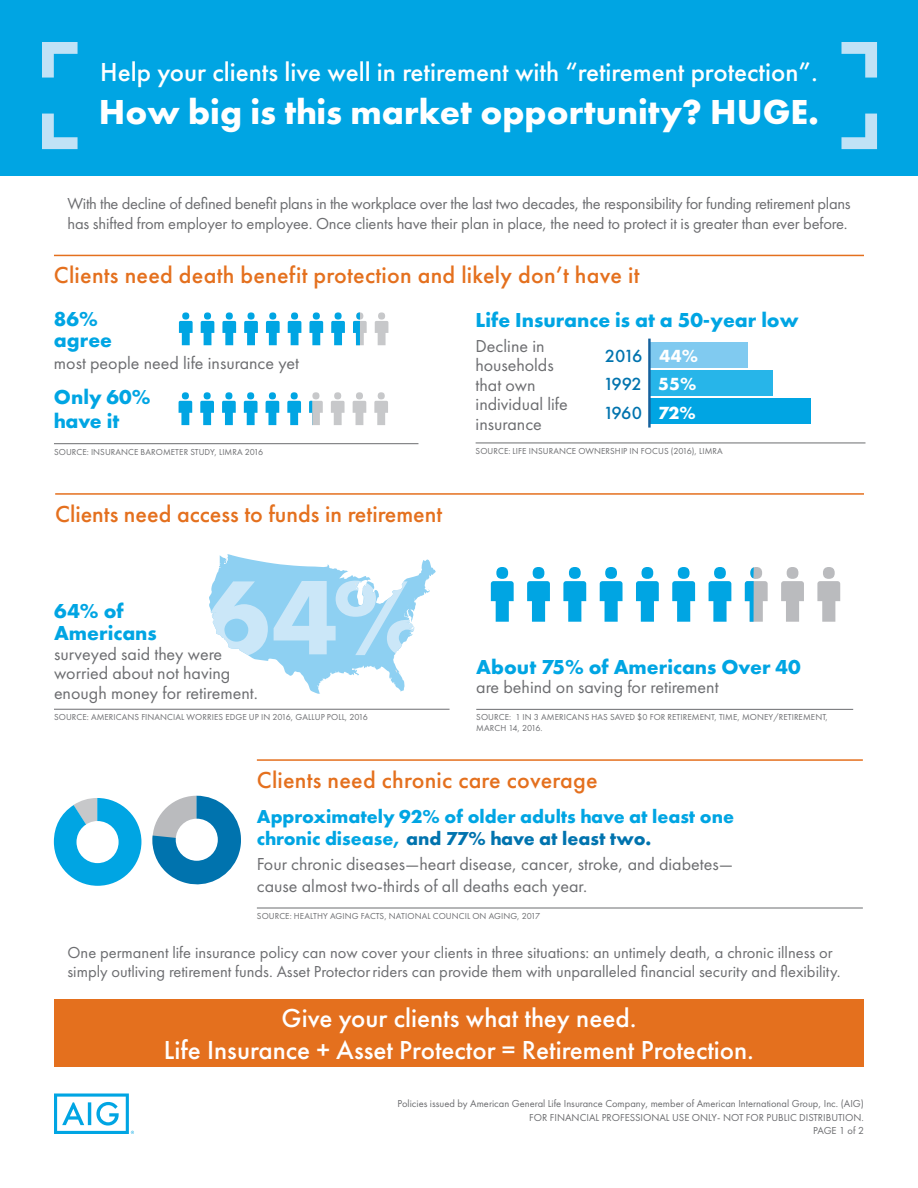
<style>
.page{position:relative;width:918px;height:1188px;background:#fff}
.page>*{position:absolute;margin:0;border:0;box-sizing:border-box;transform-origin:0 0}
.t1{font:700 36px "Futura PT";color:#fff}
.t2{font:500 27px/32.4px "Futura PT";color:#fff;text-align:center}
.t3{font:500 24px "Futura PT";letter-spacing:.01em;color:#e4701e}
.t4{font:700 21px/21px "Futura PT";color:#00a5e3}
.t5{font:700 19.5px/21.9px "Futura PT";color:#00a5e3}
.t6{font:500 18.15px/28.5px "Futura PT";letter-spacing:-.035em;color:#0073ae;text-align:justify}
.t7{font:18px/19.5px "Futura PT";color:#6c6d70}
.t8{font:16.5px/19.8px "Futura PT";letter-spacing:-.01em;color:#6c6d70}
.t9{font:10.5px/13.5px "Futura PT";color:#6c6d70;text-align:right}
.t10{font:9px/10.8px "Futura PT";letter-spacing:.01em;color:#6c6d70}
.s1{font-weight:700;color:#fff}
.s2{color:#0073ae}
</style>
<div class="page">
<div style="left:54px;top:999px;width:810px;height:67px;background:#e4701e"></div>
<div style="left:0;top:0;width:918px;height:176px;background:#00a5e3"></div>
<svg style="left:54px;top:1094px;width:80px;height:40px"></svg>
<div style="left:649px;top:399px;width:162px;height:25px;background:#00a5e3"></div>
<div style="left:649px;top:370px;width:124px;height:26px;background:#27b5e9"></div>
<div style="left:649px;top:342px;width:99px;height:25px;background:#80caf0"></div>
<hr style="left:648px;top:339px;width:3px;height:89px;background:#15619d">
<div style="left:182px;top:392px;width:7px;height:7px;background:#00a5e3;border-radius:50%"></div>
<svg style="left:179px;top:401px;width:13px;height:24px"></svg>
<div style="left:204px;top:392px;width:7px;height:7px;background:#00a5e3;border-radius:50%"></div>
<svg style="left:200px;top:401px;width:14px;height:24px"></svg>
<div style="left:225px;top:392px;width:7px;height:7px;background:#00a5e3;border-radius:50%"></div>
<svg style="left:222px;top:401px;width:14px;height:24px"></svg>
<div style="left:247px;top:392px;width:7px;height:7px;background:#00a5e3;border-radius:50%"></div>
<svg style="left:244px;top:401px;width:14px;height:24px"></svg>
<div style="left:269px;top:392px;width:7px;height:7px;background:#00a5e3;border-radius:50%"></div>
<svg style="left:266px;top:401px;width:13px;height:24px"></svg>
<div style="left:291px;top:392px;width:7px;height:7px;background:#00a5e3;border-radius:50%"></div>
<svg style="left:287px;top:401px;width:14px;height:24px"></svg>
<div style="left:312px;top:392px;width:7px;height:7px;background:#c7c8ca;border-radius:50%"></div>
<div style="left:334px;top:392px;width:7px;height:7px;background:#c7c8ca;border-radius:50%"></div>
<svg style="left:331px;top:401px;width:14px;height:24px"></svg>
<div style="left:356px;top:392px;width:7px;height:7px;background:#c7c8ca;border-radius:50%"></div>
<svg style="left:353px;top:401px;width:13px;height:24px"></svg>
<div style="left:378px;top:392px;width:7px;height:7px;background:#c7c8ca;border-radius:50%"></div>
<svg style="left:374px;top:401px;width:14px;height:24px"></svg>
<svg style="left:309px;top:401px;width:14px;height:24px"></svg>
<div style="left:182px;top:312px;width:7px;height:8px;background:#00a5e3;border-radius:50%"></div>
<svg style="left:179px;top:321px;width:14px;height:24px"></svg>
<div style="left:204px;top:312px;width:7px;height:8px;background:#00a5e3;border-radius:50%"></div>
<svg style="left:201px;top:321px;width:13px;height:24px"></svg>
<div style="left:226px;top:312px;width:7px;height:8px;background:#00a5e3;border-radius:50%"></div>
<svg style="left:222px;top:321px;width:14px;height:24px"></svg>
<div style="left:248px;top:312px;width:7px;height:8px;background:#00a5e3;border-radius:50%"></div>
<svg style="left:244px;top:321px;width:14px;height:24px"></svg>
<div style="left:269px;top:312px;width:7px;height:8px;background:#00a5e3;border-radius:50%"></div>
<svg style="left:266px;top:321px;width:14px;height:24px"></svg>
<div style="left:291px;top:312px;width:7px;height:8px;background:#00a5e3;border-radius:50%"></div>
<svg style="left:288px;top:321px;width:13px;height:24px"></svg>
<div style="left:313px;top:312px;width:7px;height:8px;background:#00a5e3;border-radius:50%"></div>
<svg style="left:309px;top:321px;width:14px;height:24px"></svg>
<div style="left:335px;top:312px;width:7px;height:8px;background:#00a5e3;border-radius:50%"></div>
<svg style="left:331px;top:321px;width:14px;height:24px"></svg>
<div style="left:378px;top:312px;width:7px;height:8px;background:#c7c8ca;border-radius:50%"></div>
<svg style="left:375px;top:321px;width:13px;height:24px"></svg>
<svg style="left:353px;top:312px;width:14px;height:33px"></svg>
<hr style="left:257px;top:759px;width:606px;height:2px;background:#e4701e">
<hr style="left:257px;top:908px;width:606px;height:1px;background:#6c6d70">
<hr style="left:54px;top:255px;width:810px;height:1px;background:#e4701e">
<hr style="left:54px;top:443px;width:364px;height:1px;background:#6c6d70">
<hr style="left:55px;top:493px;width:809px;height:2px;background:#e4701e">
<svg style="left:54px;top:798px;width:87px;height:88px"></svg>
<div style="left:77px;top:821px;width:42px;height:42px;background:#fff;border-radius:50%"></div>
<svg style="left:209px;top:554px;width:226px;height:140px"></svg>
<svg style="left:42px;top:42px;width:36px;height:36px"></svg>
<svg style="left:842px;top:42px;width:35px;height:36px"></svg>
<svg style="left:841px;top:114px;width:36px;height:35px"></svg>
<svg style="left:42px;top:114px;width:36px;height:35px"></svg>
<hr style="left:476px;top:709px;width:377px;height:1px;background:#6c6d70">
<hr style="left:54px;top:709px;width:396px;height:1px;background:#6c6d70">
<hr style="left:476px;top:443px;width:390px;height:1px;background:#6c6d70">
<div style="left:496px;top:567px;width:12px;height:12px;background:#00a5e3;border-radius:50%"></div>
<svg style="left:491px;top:581px;width:23px;height:41px"></svg>
<div style="left:533px;top:567px;width:11px;height:12px;background:#00a5e3;border-radius:50%"></div>
<svg style="left:527px;top:581px;width:23px;height:41px"></svg>
<div style="left:569px;top:567px;width:12px;height:12px;background:#00a5e3;border-radius:50%"></div>
<svg style="left:563px;top:581px;width:23px;height:41px"></svg>
<div style="left:605px;top:567px;width:12px;height:12px;background:#00a5e3;border-radius:50%"></div>
<svg style="left:600px;top:581px;width:23px;height:41px"></svg>
<div style="left:642px;top:567px;width:11px;height:12px;background:#00a5e3;border-radius:50%"></div>
<svg style="left:636px;top:581px;width:23px;height:41px"></svg>
<div style="left:678px;top:567px;width:12px;height:12px;background:#00a5e3;border-radius:50%"></div>
<svg style="left:672px;top:581px;width:23px;height:41px"></svg>
<div style="left:714px;top:567px;width:12px;height:12px;background:#00a5e3;border-radius:50%"></div>
<svg style="left:709px;top:581px;width:22px;height:41px"></svg>
<div style="left:787px;top:567px;width:11px;height:12px;background:#babbbe;border-radius:50%"></div>
<svg style="left:781px;top:581px;width:23px;height:41px"></svg>
<div style="left:823px;top:567px;width:12px;height:12px;background:#babbbe;border-radius:50%"></div>
<svg style="left:817px;top:581px;width:23px;height:41px"></svg>
<svg style="left:745px;top:567px;width:23px;height:55px"></svg>
<svg style="left:152px;top:796px;width:89px;height:88px"></svg>
<div style="left:176px;top:819px;width:42px;height:42px;background:#fff;border-radius:50%"></div>
<h2 class="t2" style="left:100px;top:56px;width:719px">Help your clients live well in retirement with “retirement protection”.</h2>
<h1 class="t1" style="left:99px;top:89px;width:722px">How big is this market opportunity? HUGE.</h1>
<p class="t8" style="left:68px;top:194px;width:785px">With the decline of defined benefit plans in the workplace over the last two decades, the responsibility for funding retirement plans has shifted from employer to employee. Once clients have their plan in place, the need to protect it is greater than ever before.</p>
<h3 class="t3" style="left:54px;top:261px;width:587px">Clients need death benefit protection and likely don’t have it</h3>
<p class="t4" style="left:54px;top:308px;width:60px">86% agree</p>
<p class="t7" style="left:54px;top:353px;width:247px">most people need life insurance yet</p>
<p class="t4" style="left:54px;top:384px;width:98px;line-height:24px">Only 60% have it</p>
<p class="t10" style="left:54px;top:446px;width:211px">SOURCE: INSURANCE BAROMETER STUDY, LIMRA 2016</p>
<p class="t4" style="left:476px;top:309px;width:325px">Life Insurance is at a 50-year low</p>
<p class="t7" style="left:476px;top:336px;width:94px">Decline in households that own individual life insurance</p>
<p class="t10" style="left:476px;top:446px;width:249px">SOURCE: LIFE INSURANCE OWNERSHIP IN FOCUS (2016), LIMRA</p>
<p class="t6" style="left:604px;top:341px;width:96px">2016 <span class="s1">44% </span>1992 <span class="s1">55% </span>1960 <span class="s1">72%</span></p>
<h3 class="t3" style="left:55px;top:499px;width:389px">Clients need access to funds in retirement</h3>
<p class="t4" style="left:54px;top:599px;width:104px;line-height:22.5px">64% of<br>Americans</p>
<p class="t7" style="left:54px;top:644px;width:205px">surveyed said they were worried about not having enough money for retirement.</p>
<p class="t10" style="left:54px;top:712px;width:315px">SOURCE: AMERICANS FINANCIAL WORRIES EDGE UP IN 2016, GALLUP POLL, 2016</p>
<p class="t4" style="left:476px;top:656px;width:326px">About 75% of Americans Over 40</p>
<p class="t7" style="left:476px;top:677px;width:244px">are behind on saving for retirement</p>
<p class="t10" style="left:476px;top:712px;width:353px">SOURCE: 1 IN 3 AMERICANS HAS SAVED $0 FOR RETIREMENT, TIME, MONEY/RETIREMENT,<br>MARCH 14, 2016.</p>
<h3 class="t3" style="left:257px;top:765px;width:342px">Clients need chronic care coverage</h3>
<p class="t5" style="left:257px;top:805px;width:479px">Approximately 92% of older adults have at least one chronic disease, <span class="s2">and 77% have at least two.</span></p>
<p class="t7" style="left:257px;top:853px;width:478px;line-height:21.9px">Four chronic diseases—heart disease, cancer, stroke, and diabetes— cause almost two-thirds of all deaths each year.</p>
<p class="t10" style="left:257px;top:911px;width:285px">SOURCE: HEALTHY AGING FACTS, NATIONAL COUNCIL ON AGING, 2017</p>
<p class="t8" style="left:68px;top:942px;width:775px">One permanent life insurance policy can now cover your clients in three situations: an untimely death, a chronic illness or simply outliving retirement funds. Asset Protectorriders can provide them with unparalleled financial security and flexibility.</p>
<h2 class="t2" style="left:164px;top:1001px;width:592px">Give your clients what they need.<br>Life Insurance + Asset Protector = Retirement Protection.</h2>
<p class="t9" style="left:397px;top:1097px;width:468px">Policies issued by American General Life Insurance Company, member of American International Group, Inc. (AIG)<br>FOR FINANCIAL PROFESSIONAL USE ONLY- NOT FOR PUBLIC DISTRIBUTION.<br>PAGE 1 of 2</p>
</div>
